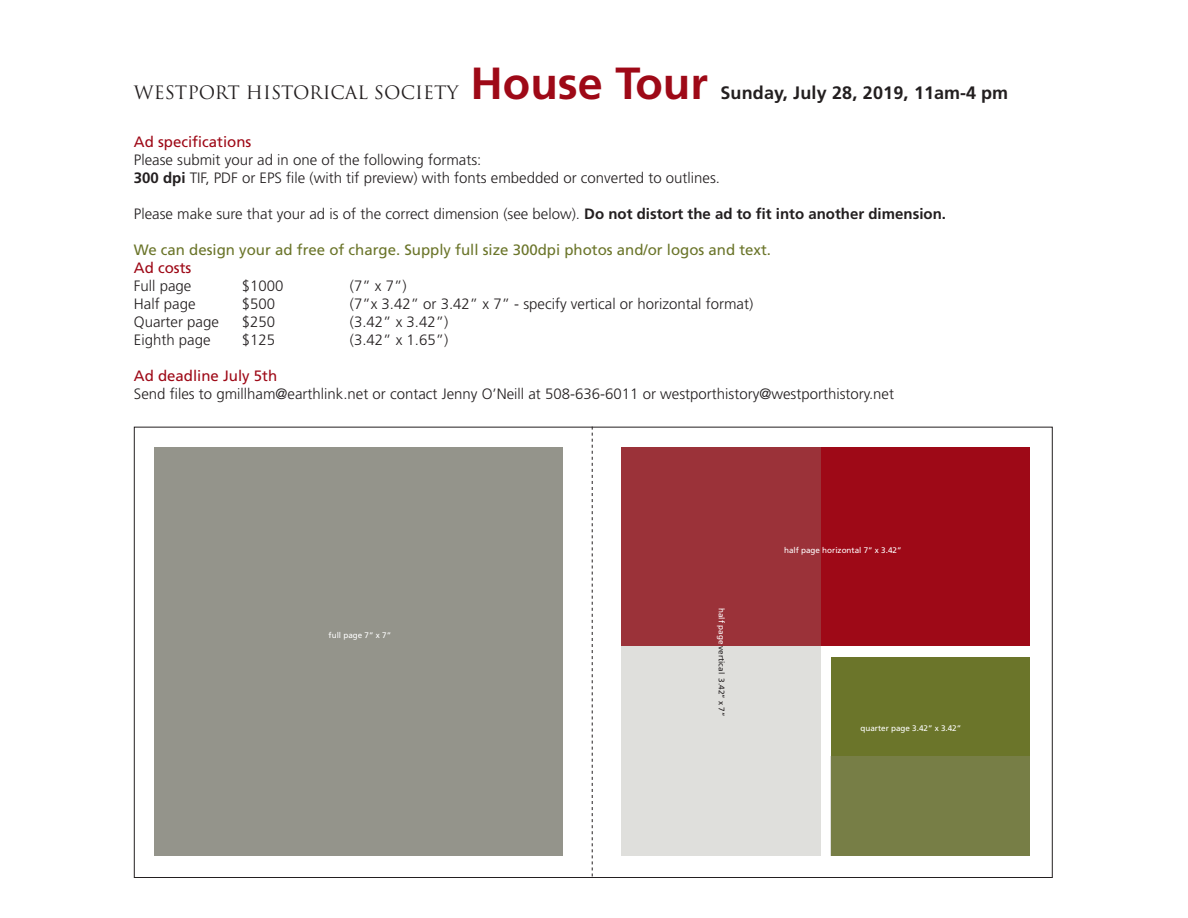
<style>
.page{position:relative;width:1188px;height:918px;background:#fff}
.page>*{position:absolute;margin:0;border:0;box-sizing:border-box;transform-origin:0 0}
.t1{font:700 45px "Frutiger";color:#9e0917}
.t2{font:700 18px "Frutiger";letter-spacing:.01em;color:#231f20}
.t3{font:18px "Trajan";color:#231f20}
.t4{font:300 15px/18px "Frutiger";color:#231f20}
.t5{font:15px "Frutiger";color:#6b752a}
.t6{font:15px "Frutiger";color:#9e0917}
.t7{font:8.1px "Frutiger";color:#fff}
.t8{font:8.1px "Frutiger";color:#231f20}
.s1{font-weight:700}
.s2{color:#fff}
</style>
<div class="page">
<div style="left:155px;top:448px;width:408px;height:408px;background:#94948b"></div>
<div style="left:621px;top:448px;width:409px;height:198px;background:#9e0917"></div>
<svg style="left:621px;top:448px;width:200px;height:408px;background:#be8b8c"></svg>
<div style="left:831px;top:658px;width:199px;height:198px;background:#6b752a"></div>
<svg style="left:592px;top:427px;width:1px;height:449px"></svg>
<div style="left:830px;top:756px;width:199px;height:100px;background:#777e46"></div>
<p class="t3" style="left:134px;top:81px;width:326px">WESTPORT HISTORICAL SOCIETY</p>
<h1 class="t1" style="left:470px;top:57px;width:239px">House Tour</h1>
<p class="t2" style="left:720px;top:82px;width:289px">Sunday, July 28, 2019, 11am-4 pm</p>
<p class="t6" style="left:134px;top:133px;width:119px">Ad specifications</p>
<p class="t4" style="left:134px;top:150px;width:588px">Please submit your ad in one of the following formats:<br><span class="s1">300 dpi</span> TIF, PDF or EPS file (with tif preview) with fonts embedded or converted to outlines.</p>
<p class="t4" style="left:134px;top:204px;width:814px">Please make sure that your ad is of the correct dimension (see below). <span class="s1">Do not distort the ad to fit into another dimension.</span></p>
<p class="t5" style="left:134px;top:241px;width:639px">We can design your ad free of charge. Supply full size 300dpi photos and/or logos and text.</p>
<p class="t6" style="left:134px;top:259px;width:59px">Ad costs</p>
<p class="t4" style="left:134px;top:276px;width:59px">Full page</p>
<p class="t4" style="left:242px;top:276px;width:43px">$1000</p>
<p class="t4" style="left:350px;top:276px;width:58px">(7” x 7”)</p>
<p class="t4" style="left:134px;top:294px;width:63px">Half page</p>
<p class="t4" style="left:242px;top:294px;width:35px">$500</p>
<p class="t4" style="left:350px;top:294px;width:405px">(7”x 3.42” or 3.42” x 7” - specify vertical or horizontal format)</p>
<p class="t4" style="left:134px;top:312px;width:87px">Quarter page</p>
<p class="t4" style="left:242px;top:312px;width:35px">$250</p>
<p class="t4" style="left:350px;top:312px;width:100px">(3.42” x 3.42”)</p>
<p class="t4" style="left:134px;top:330px;width:78px">Eighth page</p>
<p class="t4" style="left:242px;top:330px;width:35px">$125</p>
<p class="t4" style="left:350px;top:330px;width:100px">(3.42” x 1.65”)</p>
<p class="t6" style="left:134px;top:367px;width:145px">Ad deadline July 5th</p>
<p class="t4" style="left:134px;top:384px;width:762px">Send files to gmillham@earthlink.net or contact Jenny O’Neill at 508-636-6011 or westporthistory@westporthistory.net</p>
<p class="t7" style="left:329px;top:631px;width:64px">full page 7” x 7”</p>
<p class="t8" style="left:726px;top:608px;width:110px;rotate:90deg"><span class="s2">half page</span> vertical 3.42” x 7”</p>
<p class="t7" style="left:784px;top:546px;width:119px">half page horizontal 7” x 3.42”</p>
<p class="t7" style="left:860px;top:723px;width:102px">quarter page 3.42” x 3.42”</p>
</div>
